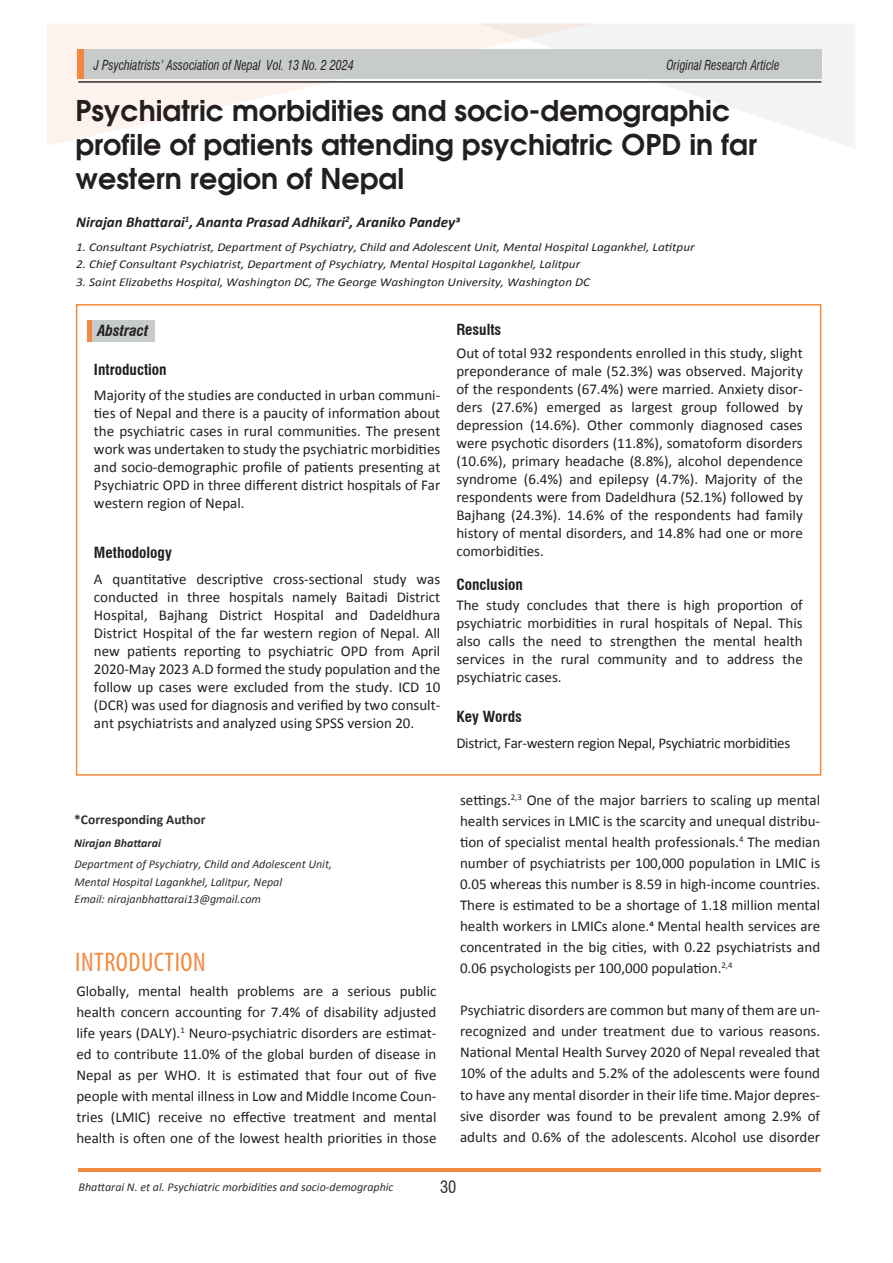
<style>
.page{position:relative;width:893px;height:1263px;background:#fff}
.page>*{position:absolute;margin:0;border:0;box-sizing:border-box;transform-origin:0 0}
.t1{font:600 28.5px/34.2px "Avant Garde";color:#231f20}
.t2{font:condensed 27px "Myriad Pro";letter-spacing:.02em;color:#f5883f}
.t3{font:condensed 16.5px "Swiss 721 BT";color:#2c2e31}
.t4{font:15px/18px "Calibri";color:#231f20;text-align:justify}
.t5{font:15px "Calibri";letter-spacing:-.02em;color:#231f20}
.t6{font:italic 700 15px "Calibri";color:#231f20}
.t7{font:700 condensed 15px "Swiss 721 BT";color:#231f20}
.t8{font:italic 700 condensed 15px "Swiss 721 BT";color:#231f20}
.t9{font:italic condensed 13.5px "Swiss 721 BT";color:#231f20;scale:.89 1}
.t10{font:700 13.5px "Calibri";color:#2c2e31}
.t11{font:italic 12px "Calibri";color:#231f20;scale:1.1 1}
.t12{font:italic 12px/17.4px "Calibri";color:#2c2e31}
.t13{font:italic 700 12px "Calibri";color:#2c2e31}
</style>
<div class="page">
<div style="left:76px;top:304px;width:745px;height:472px;border:2px solid #f5883f"></div>
<svg style="left:594px;top:24px;width:261px;height:124px;fill:#f4f4f5"></svg>
<svg style="left:47px;top:23px;width:547px;height:123px"></svg>
<hr style="left:78px;top:81px;width:743px;height:2px;background:#2c2e31">
<hr style="left:79px;top:1168px;width:742px;height:4px;background:#f5883f">
<div style="left:87px;top:320px;width:68px;height:21px;background:#c8cbcc"></div>
<div style="left:87px;top:320px;width:5px;height:21px;background:#f5883f"></div>
<div style="left:78px;top:49px;width:743px;height:30px;background:#c8cbcc"></div>
<div style="left:78px;top:49px;width:6px;height:30px;background:#f5883f"></div>
<p class="t9" style="left:94px;top:57px;width:294px">J Psychiatrists’ Association of Nepal Vol. 13 No. 2 2024</p>
<p class="t9" style="left:666px;top:57px;width:129px">Original Research Article</p>
<h1 class="t1" style="left:75px;top:93px;width:683px">Psychiatric morbidities and socio-demographic profile of patients attending psychiatric OPD in far western region of Nepal</h1>
<p class="t6" style="left:76px;top:213px;width:385px">Nirajan Bhattarai<sup>1</sup>, Ananta Prasad Adhikari<sup>2</sup>, Araniko Pandey3</p>
<p class="t11" style="left:76px;top:239px;width:564px">1. Consultant Psychiatrist, Department of Psychiatry, Child and Adolescent Unit, Mental Hospital Lagankhel, Latitpur</p>
<p class="t11" style="left:76px;top:256px;width:460px">2. Chief Consultant Psychiatrist, Department of Psychiatry, Mental Hospital Lagankhel, Lalitpur</p>
<p class="t11" style="left:76px;top:273px;width:469px">3. Saint Elizabeths Hospital, Washington DC, The George Washington University, Washington DC</p>
<p class="t8" style="left:97px;top:322px;width:52px">Abstract</p>
<p class="t7" style="left:94px;top:361px;width:74px">Introduction</p>
<p class="t4" style="left:94px;top:386px;width:348px">Majority of the studies are conducted in urban communi&shy;ties of Nepal and there is a paucity of information about the psychiatric cases in rural communities. The present work was undertaken to study the psychiatric morbidities and socio-demographic profile of patients presenting at Psychiatric OPD in three different district hospitals of Far western region of Nepal.</p>
<p class="t7" style="left:94px;top:543px;width:79px">Methodology</p>
<p class="t4" style="left:94px;top:570px;width:348px">A quantitative descriptive cross-sectional study was conducted in three hospitals namely Baitadi District Hospital, Bajhang District Hospital and Dadeldhura District Hospital of the far western region of Nepal. All new patients reporting to psychiatric OPD from April 2020-May 2023 A.D formed the study population and the follow up cases were excluded from the study. ICD 10 (DCR) was used for diagnosis and verified by two consult&shy;ant psychiatrists and analyzed using SPSS version 20.</p>
<p class="t7" style="left:456px;top:320px;width:46px">Results</p>
<p class="t4" style="left:456px;top:344px;width:348px">Out of total 932 respondents enrolled in this study, slight preponderance of male (52.3%) was observed. Majority of the respondents (67.4%) were married. Anxiety disor&shy;ders (27.6%) emerged as largest group followed by depression (14.6%). Other commonly diagnosed cases were psychotic disorders (11.8%), somatoform disorders (10.6%), primary headache (8.8%), alcohol dependence syndrome (6.4%) and epilepsy (4.7%). Majority of the respondents were from Dadeldhura (52.1%) followed by Bajhang (24.3%). 14.6% of the respondents had family history of mental disorders, and 14.8% had one or more comorbidities.</p>
<p class="t7" style="left:456px;top:575px;width:68px">Conclusion</p>
<p class="t4" style="left:456px;top:596px;width:348px">The study concludes that there is high proportion of psychiatric morbidities in rural hospitals of Nepal. This also calls the need to strengthen the mental health services in the rural community and to address the psychiatric cases.</p>
<p class="t7" style="left:456px;top:708px;width:67px">Key Words</p>
<p class="t5" style="left:456px;top:733px;width:335px">District, Far-western region Nepal, Psychiatric morbidities</p>
<p class="t10" style="left:74px;top:812px;width:133px">*Corresponding Author</p>
<p class="t13" style="left:74px;top:835px;width:88px">Nirajan Bhattarai</p>
<p class="t12" style="left:75px;top:855px;width:259px">Department of Psychiatry, Child and Adolescent Unit,<br>Mental Hospital Lagankhel, Lalitpur, Nepal<br>Email: nirajanbhattarai13@gmail.com</p>
<h2 class="t2" style="left:75px;top:946px;width:132px">INTRODUCTION</h2>
<p class="t4" style="left:76px;top:981px;width:362px;line-height:21px">Globally, mental health problems are a serious public health concern accounting for 7.4% of disability adjusted life years (DALY).<sup>1</sup> Neuro-psychiatric disorders are estimat&shy;ed to contribute 11.0% of the global burden of disease in Nepal as per WHO. It is estimated that four out of five people with mental illness in Low and Middle Income Coun&shy;tries (LMIC) receive no effective treatment and mental health is often one of the lowest health priorities in those</p>
<p class="t4" style="left:460px;top:790px;width:362px;line-height:21px">settings.<sup>2,3</sup> One of the major barriers to scaling up mental health services in LMIC is the scarcity and unequal distribu&shy;tion of specialist mental health professionals.<sup>4</sup> The median number of psychiatrists per 100,000 population in LMIC is 0.05 whereas this number is 8.59 in high-income countries.<br>There is estimated to be a shortage of 1.18 million mental health workers in LMICs alone.4 Mental health services are concentrated in the big cities, with 0.22 psychiatrists and 0.06 psychologists per 100,000 population.<sup>2,4</sup></p>
<p class="t4" style="left:460px;top:1000px;width:362px;line-height:21px">Psychiatric disorders are common but many of them are un&shy;recognized and under treatment due to various reasons.<br>National Mental Health Survey 2020 of Nepal revealed that 10% of the adults and 5.2% of the adolescents were found to have any mental disorder in their life time.Major depres&shy;sive disorder was found to be prevalent among 2.9% of adults and 0.6% of the adolescents. Alcohol use disorder</p>
<p class="t12" style="left:79px;top:1177px;width:316px">Bhattarai N. et al. Psychiatric morbidities and socio-demographic</p>
<p class="t3" style="left:440px;top:1177px;width:18px">30</p>
</div>
